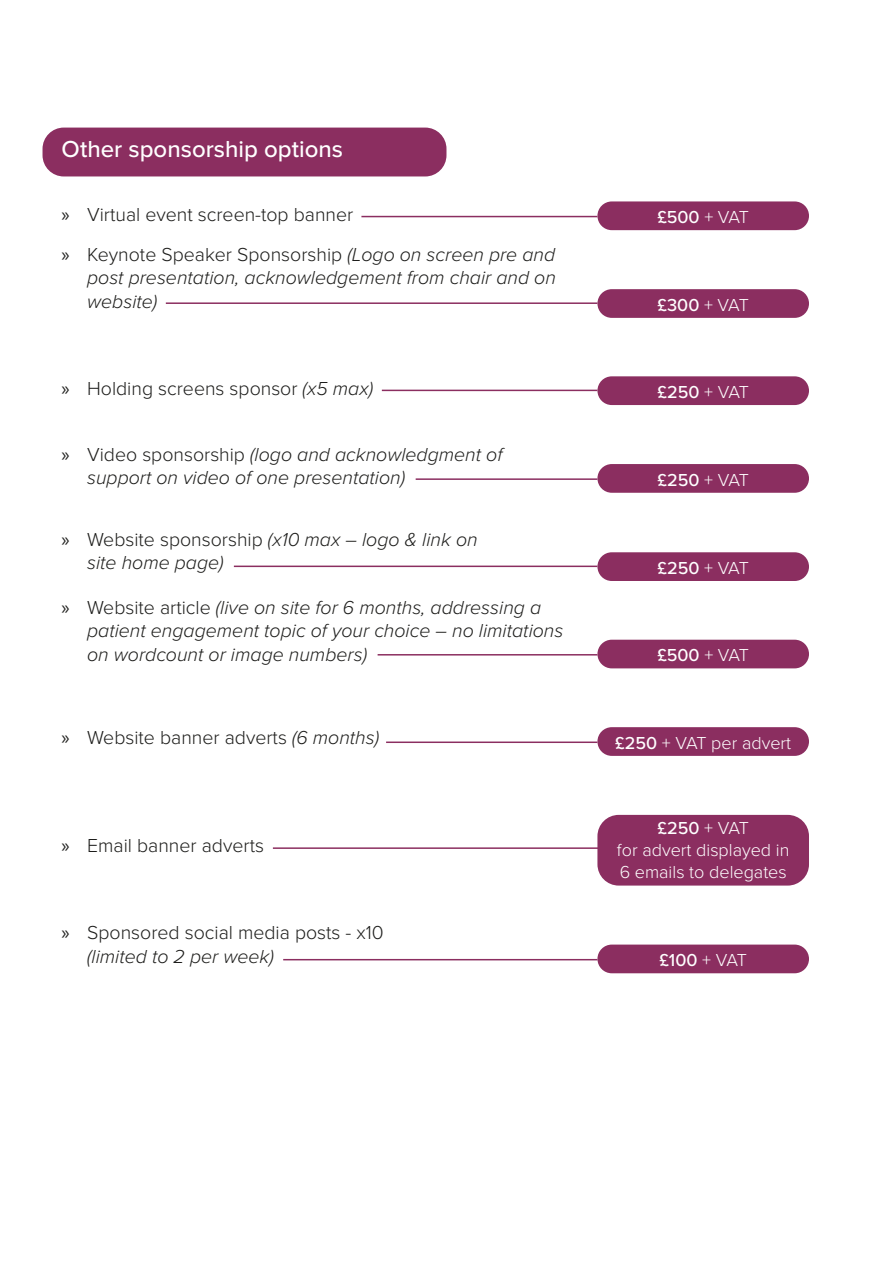
<style>
.page{position:relative;width:893px;height:1263px;background:#fff}
.page>*{position:absolute;margin:0;border:0;box-sizing:border-box;transform-origin:0 0}
.t1{font:500 24px "Proxima Nova";color:#fff}
.t2{font:italic 300 19.5px/23.4px "Proxima Nova";color:#1d1d1b}
.t3{font:300 19.5px/40.3px "Proxima Nova";color:#1d1d1b}
.t4{font:300 18px/21.6px "Proxima Nova";color:#fff;text-align:center}
.t5{font:500 18px "Proxima Nova";color:#fff}
.s1{font-family:"Myriad Pro";font-weight:400}
.s2{font-style:italic}
.s3{font-family:"Myriad Pro";font-weight:400;font-style:normal}
.s4{font-style:normal}
.s5{font-weight:300}
.s6{font-weight:500}
</style>
<div class="page">
<div style="left:43px;top:128px;width:403px;height:48px;background:#8b2e60;border-radius:21px"></div>
<div style="left:597px;top:201px;width:212px;height:29px;background:#8b2e60;border-radius:14px"></div>
<hr style="left:361px;top:216px;width:236px;height:1px;background:#8b2e60">
<div style="left:597px;top:289px;width:212px;height:29px;background:#8b2e60;border-radius:14px"></div>
<hr style="left:166px;top:302px;width:431px;height:2px;background:#8b2e60">
<div style="left:597px;top:376px;width:212px;height:29px;background:#8b2e60;border-radius:14px"></div>
<hr style="left:382px;top:390px;width:215px;height:1px;background:#8b2e60">
<div style="left:597px;top:464px;width:212px;height:29px;background:#8b2e60;border-radius:14px"></div>
<hr style="left:416px;top:478px;width:181px;height:2px;background:#8b2e60">
<div style="left:597px;top:640px;width:212px;height:28px;background:#8b2e60;border-radius:14px"></div>
<hr style="left:378px;top:654px;width:219px;height:1px;background:#8b2e60">
<div style="left:597px;top:815px;width:212px;height:70px;background:#8b2e60;border-radius:21px"></div>
<hr style="left:273px;top:847px;width:331px;height:2px;background:#8b2e60">
<div style="left:597px;top:944px;width:212px;height:29px;background:#8b2e60;border-radius:14px"></div>
<hr style="left:283px;top:959px;width:314px;height:1px;background:#8b2e60">
<div style="left:597px;top:727px;width:212px;height:29px;background:#8b2e60;border-radius:14px"></div>
<hr style="left:386px;top:741px;width:211px;height:2px;background:#8b2e60">
<div style="left:597px;top:552px;width:212px;height:29px;background:#8b2e60;border-radius:14px"></div>
<hr style="left:234px;top:566px;width:363px;height:1px;background:#8b2e60">
<p class="t1" style="left:62px;top:135px;width:283px">Other sponsorship options</p>
<p class="t3" style="left:62px;top:194px;width:495px"><span class="s1">»</span> Virtual event screen-top banner<br><span class="s1">»</span> Keynote Speaker Sponsorship <span class="s2">(Logo on screen pre and</span></p>
<p class="t2" style="left:87px;top:267px;width:470px">post presentation, acknowledgement from chair and on website)</p>
<p class="t3" style="left:62px;top:369px;width:313px"><span class="s1">»</span> Holding screens sponsor <span class="s2">(x5 max)</span></p>
<p class="t2" style="left:87px;top:443px;width:417px;text-indent:-26px"><span class="s3">»</span> <span class="s4">Video sponsorship</span> (logo and acknowledgment of support on video of one presentation)</p>
<p class="t2" style="left:87px;top:528px;width:392px;text-indent:-26px"><span class="s3">»</span> <span class="s4">Website sponsorship</span> (x10 max – logo &amp; link on site home page)</p>
<p class="t2" style="left:87px;top:597px;width:478px;text-indent:-26px"><span class="s3">»</span> <span class="s4">Website article</span> (live on site for 6 months, addressing a patient engagement topic of your choice – no limitations on wordcount or image numbers)</p>
<p class="t3" style="left:62px;top:718px;width:319px"><span class="s1">»</span> Website banner adverts <span class="s2">(6 months)</span></p>
<p class="t3" style="left:62px;top:826px;width:204px"><span class="s1">»</span> Email banner adverts</p>
<p class="t3" style="left:87px;top:922px;width:298px;line-height:23.4px;text-indent:-26px"><span class="s1">»</span> Sponsored social media posts - x10 <span class="s2">(limited to 2 per week)</span></p>
<p class="t5" style="left:657px;top:207px;width:93px">£500 <span class="s5">+ VAT</span></p>
<p class="t5" style="left:658px;top:294px;width:93px">£300 <span class="s5">+ VAT</span></p>
<p class="t5" style="left:658px;top:381px;width:93px">£250 <span class="s5">+ VAT</span></p>
<p class="t5" style="left:658px;top:469px;width:93px">£250 <span class="s5">+ VAT</span></p>
<p class="t5" style="left:658px;top:557px;width:93px">£250 <span class="s5">+ VAT</span></p>
<p class="t5" style="left:657px;top:645px;width:93px">£500 <span class="s5">+ VAT</span></p>
<p class="t4" style="left:615px;top:732px;width:177px"><span class="s6">£250</span> + VAT per advert</p>
<p class="t4" style="left:617px;top:818px;width:174px"><span class="s6">£250</span> + VAT<br>for advert displayed in<br>6 emails to delegates</p>
<p class="t5" style="left:659px;top:950px;width:89px">£100 <span class="s5">+ VAT</span></p>
</div>
